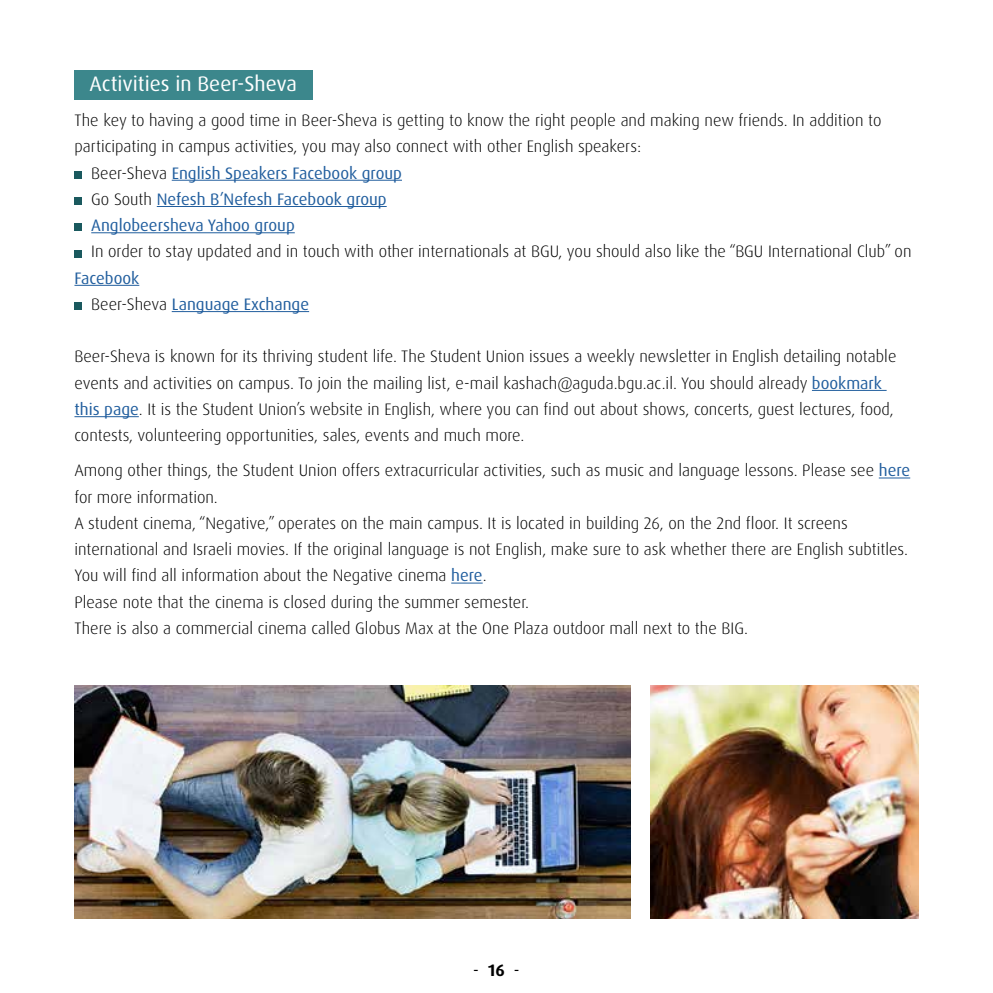
<style>
.page{position:relative;width:993px;height:993px;background:#fff}
.page>*{position:absolute;margin:0;border:0;box-sizing:border-box;transform-origin:0 0}
.t1{font:21px "Dax OT";color:#fff}
.t2{font:300 16.62px/26.2px "Dax OT";color:#000}
.t3{font:16.62px/26.2px "Dax OT";color:#215e9e}
.t4{font:16.62px "Dax OT";color:#000}
.s1{font-weight:300;color:#000}
.s2{font-weight:400;color:#215e9e}
.s3{font-weight:700}
</style>
<div class="page">
<div style="left:74px;top:70px;width:239px;height:30px;background:#3c878c"></div>
<hr style="left:172px;top:180px;width:230px;height:1px;background:#215e9e">
<hr style="left:157px;top:206px;width:229px;height:1px;background:#215e9e">
<hr style="left:91px;top:232px;width:204px;height:1px;background:#215e9e">
<hr style="left:74px;top:285px;width:65px;height:1px;background:#215e9e">
<hr style="left:172px;top:311px;width:137px;height:1px;background:#215e9e">
<hr style="left:811px;top:390px;width:75px;height:1px;background:#215e9e">
<hr style="left:74px;top:416px;width:65px;height:1px;background:#215e9e">
<hr style="left:878px;top:477px;width:31px;height:1px;background:#215e9e">
<hr style="left:451px;top:582px;width:31px;height:1px;background:#215e9e">
<div style="left:74px;top:171px;width:8px;height:7px;background:#1a595e"></div>
<div style="left:74px;top:197px;width:8px;height:8px;background:#1a595e"></div>
<div style="left:74px;top:223px;width:8px;height:8px;background:#1a595e"></div>
<div style="left:74px;top:250px;width:8px;height:7px;background:#1a595e"></div>
<div style="left:74px;top:302px;width:8px;height:8px;background:#1a595e"></div>
<img style="left:650px;top:685px;width:268px;height:233px">
<img style="left:74px;top:685px;width:556px;height:233px">
<p class="t1" style="left:89px;top:70px;width:209px">Activities in Beer-Sheva</p>
<p class="t2" style="left:74px;top:107px;width:808px">The key to having a good time in Beer-Sheva is getting to know the right people and making new friends. In addition to</p>
<p class="t2" style="left:74px;top:133px;width:568px">participating in campus activities, you may also connect with other English speakers:</p>
<p class="t3" style="left:91px;top:160px;width:312px"><span class="s1">Beer-Sheva</span> English Speakers Facebook group</p>
<p class="t3" style="left:91px;top:186px;width:297px"><span class="s1">Go South</span> Nefesh B’Nefesh Facebook group</p>
<p class="t3" style="left:91px;top:212px;width:205px">Anglobeersheva Yahoo group</p>
<p class="t2" style="left:91px;top:238px;width:821px">In order to stay updated and in touch with other internationals at BGU, you should also like the “BGU International Club” on</p>
<p class="t3" style="left:91px;top:265px;width:219px;text-indent:-17px">Facebook<br><span class="s1">Beer-Sheva</span> Language Exchange</p>
<p class="t2" style="left:74px;top:343px;width:823px">Beer-Sheva is known for its thriving student life. The Student Union issues a weekly newsletter in English detailing notable events and activities on campus. To join the mailing list, e-mail kashach@aguda.bgu.ac.il. You should already <span class="s2">bookmark this page</span>. It is the Student Union’s website in English, where you can find out about shows, concerts, guest lectures, food, contests, volunteering opportunities, sales, events and much more.</p>
<p class="t2" style="left:74px;top:457px;width:837px">Among other things, the Student Union offers extracurricular activities, such as music and language lessons. Please see <span class="s2">here </span>for more information.<br>A student cinema, “Negative,” operates on the main campus. It is located in building 26, on the 2nd floor. It screens international and Israeli movies. If the original language is not English, make sure to ask whether there are English subtitles.<br>You will find all information about the Negative cinema <span class="s2">here</span>.<br>Please note that the cinema is closed during the summer semester.<br>There is also a commercial cinema called Globus Max at the One Plaza outdoor mall next to the BIG.</p>
<p class="t4" style="left:473px;top:959px;width:48px">- <span class="s3">16</span> -</p>
</div>
